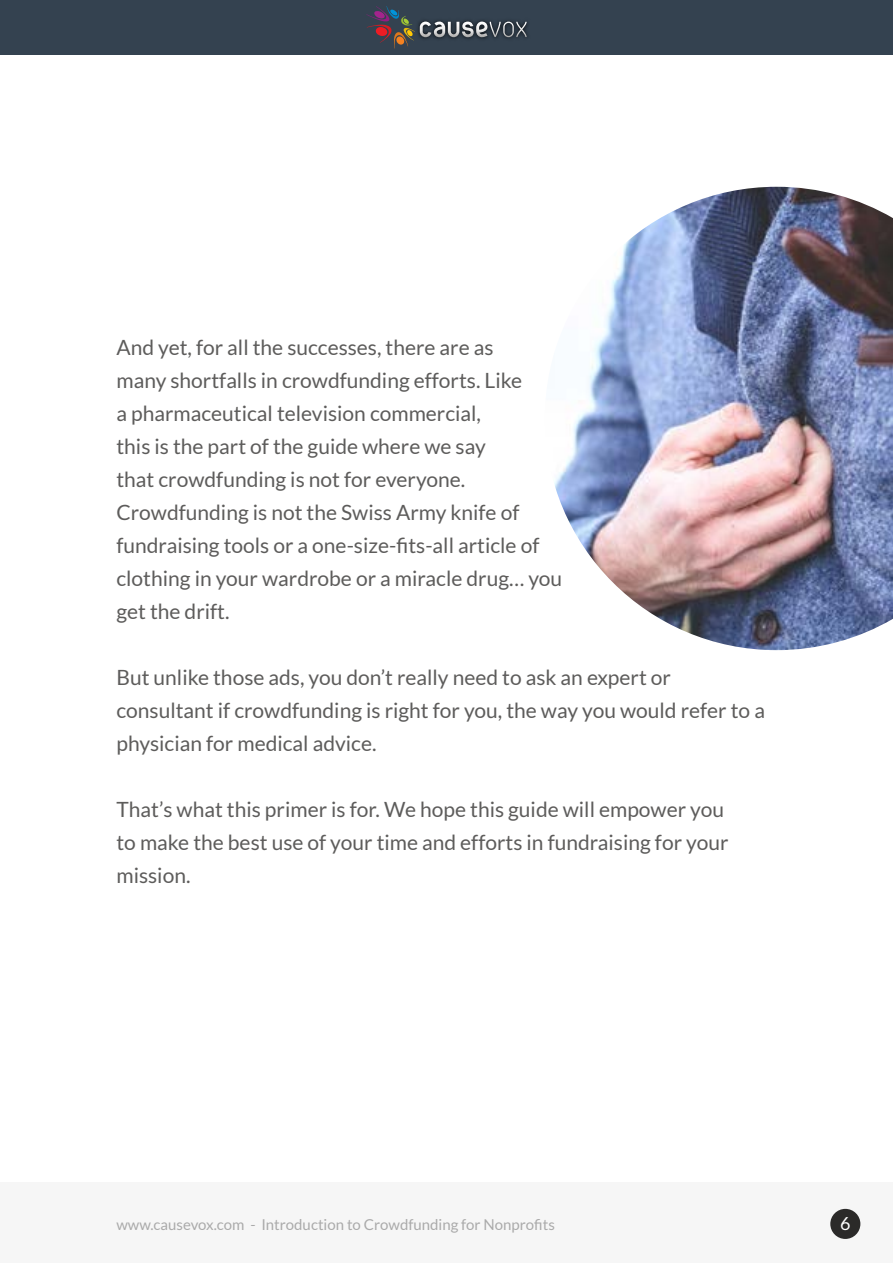
<style>
.page{position:relative;width:893px;height:1263px;background:#fff}
.page>*{position:absolute;margin:0;border:0;box-sizing:border-box;transform-origin:0 0}
.t1{font:21px/33px "Lato";color:#5d5c5b}
.t2{font:18px "Lato";color:#fff}
.t3{font:15px "Lato";color:#aaa}
</style>
<div class="page">
<div style="left:0;top:2px;width:893px;height:1261px;background:#f6f6f6"></div>
<div style="left:0;top:54px;width:893px;height:1127px;background:#fff"></div>
<div style="left:0;top:0;width:893px;height:54px;background:#344250"></div>
<div style="left:830px;top:1209px;width:30px;height:30px;background:#2b2a29;border-radius:50%"></div>
<svg style="left:366px;top:6px;width:161px;height:43px"></svg>
<img style="left:554px;top:187px;width:339px;height:463px">
<p class="t1" style="left:116px;top:331px;width:447px">And yet, for all the successes, there are as<br>many shortfalls in crowdfunding efforts. Like<br>a pharmaceutical television commercial,<br>this is the part of the guide where we say<br>that crowdfunding is not for everyone.<br>Crowdfunding is not the Swiss Army knife of fundraising tools or a one-size-fits-all article of clothing in your wardrobe or a miracle drug… you get the drift.</p>
<p class="t1" style="left:116px;top:661px;width:650px">But unlike those ads, you don’t really need to ask an expert or consultant if crowdfunding is right for you, the way you would refer to a physician for medical advice.</p>
<p class="t1" style="left:116px;top:793px;width:613px">That’s what this primer is for. We hope this guide will empower you to make the best use of your time and efforts in fundraising for your mission.</p>
<p class="t3" style="left:116px;top:1216px;width:440px">www.causevox.com - Introduction to Crowdfunding for Nonprofits</p>
<p class="t2" style="left:840px;top:1213px;width:12px">6</p>
</div>
